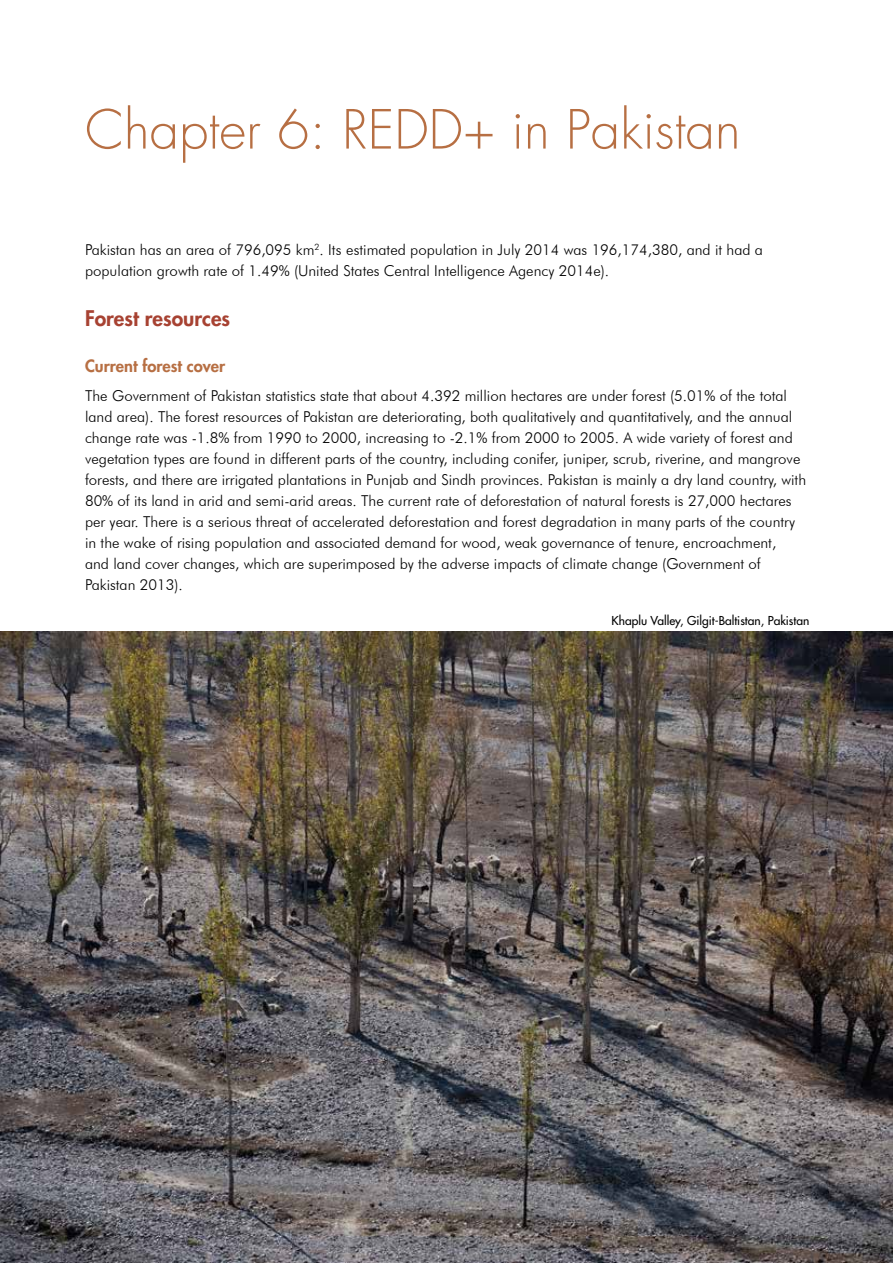
<style>
.page{position:relative;width:893px;height:1263px;background:#fff}
.page>*{position:absolute;margin:0;border:0;box-sizing:border-box;transform-origin:0 0}
.t1{font:300 52.5px "Futura Std";color:#b76f43}
.t2{font:800 21px "Futura Std";color:#a74232}
.t3{font:800 16.5px "Futura Std";color:#b76f43}
.t4{font:300 15px/21px "Futura BT";color:#000}
.t5{font:500 12px "Futura Std";color:#000}
</style>
<div class="page">
<img style="left:0;top:631px;width:893px;height:632px">
<h1 class="t1" style="left:85px;top:98px;width:657px">Chapter 6: REDD+ in Pakistan</h1>
<p class="t4" style="left:85px;top:239px;width:679px">Pakistan has an area of 796,095 km<sup>2</sup>. Its estimated population in July 2014 was 196,174,380, and it had a population growth rate of 1.49% (United States Central Intelligence Agency 2014e).</p>
<h2 class="t2" style="left:85px;top:305px;width:147px">Forest resources</h2>
<p class="t3" style="left:85px;top:355px;width:142px">Current forest cover</p>
<p class="t4" style="left:85px;top:385px;width:723px">The Government of Pakistan statistics state that about 4.392 million hectares are under forest (5.01% of the total land area). The forest resources of Pakistan are deteriorating, both qualitatively and quantitatively, and the annual change rate was -1.8% from 1990 to 2000, increasing to -2.1% from 2000 to 2005. A wide variety of forest and vegetation types are found in different parts of the country, including conifer, juniper, scrub, riverine, and mangrove forests, and there are irrigated plantations in Punjab and Sindh provinces. Pakistan is mainly a dry land country, with 80% of its land in arid and semi-arid areas. The current rate of deforestation of natural forests is 27,000 hectares per year. There is a serious threat of accelerated deforestation and forest degradation in many parts of the country in the wake of rising population and associated demand for wood, weak governance of tenure, encroachment,<br>and land cover changes, which are superimposed by the adverse impacts of climate change (Government of Pakistan 2013).</p>
<p class="t5" style="left:611px;top:613px;width:199px">Khaplu Valley, Gilgit-Baltistan, Pakistan</p>
</div>
